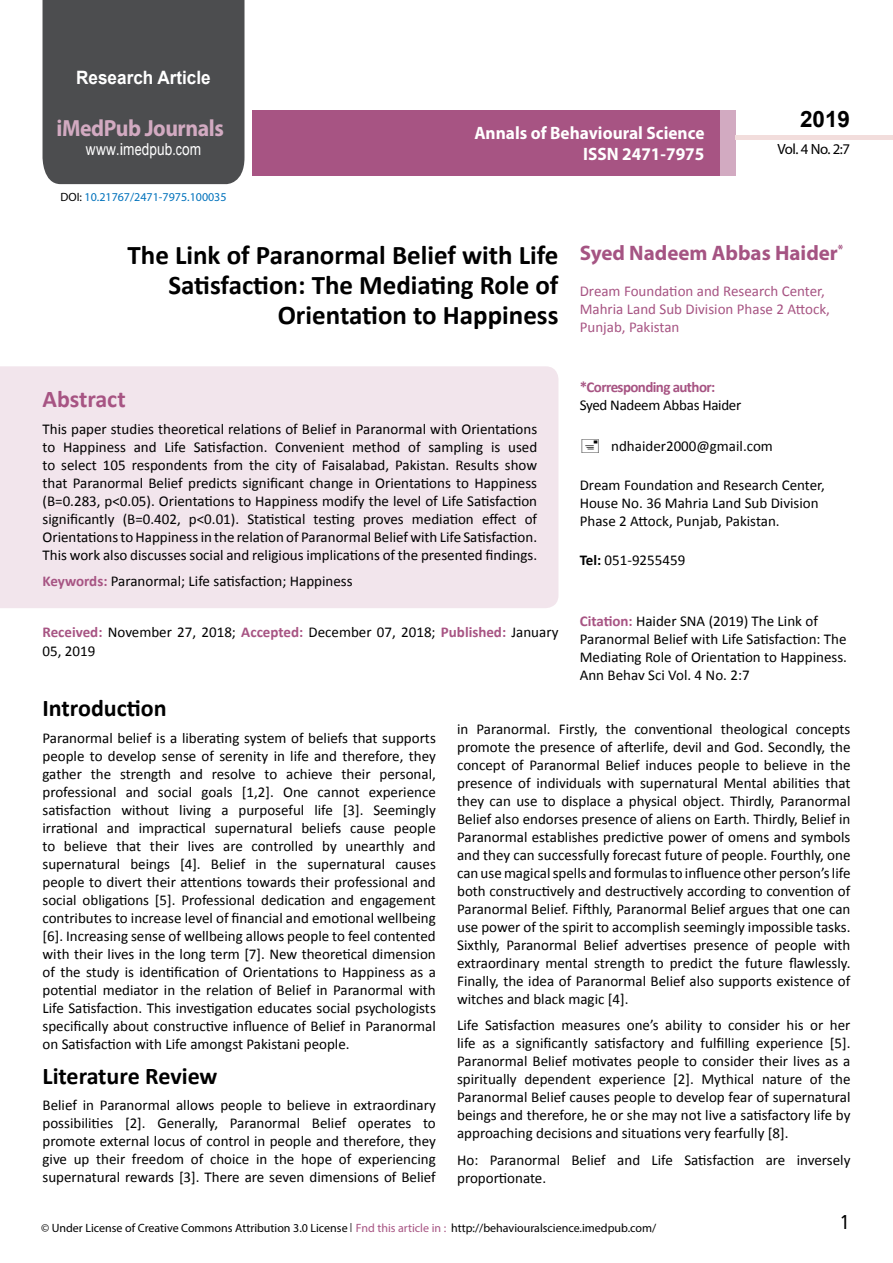
<style>
.page{position:relative;width:893px;height:1263px;background:#fff}
.page>*{position:absolute;margin:0;border:0;box-sizing:border-box;transform-origin:0 0}
.t1{font:700 27px/29.7px "Calibri";color:#000;text-align:right}
.t2{font:25.5px "Tunga";color:#000}
.t3{font:700 24px "Calibri";color:#000}
.t4{font:700 24px "Calibri";color:#a75483}
.t5{font:700 23.4px "Myriad Pro";letter-spacing:-.02em;color:#d2aac1;scale:.93 1}
.t6{font:700 22.5px "Arial";color:#000}
.t7{font:700 21px "Myriad Pro";color:#a55483}
.t8{font:700 18.45px "Arial";color:#fff;scale:.93 1}
.t9{font:700 18px/21.6px "Myriad Pro";color:#fff;text-align:right;scale:.96 1}
.t10{font:16.5px "Arial";letter-spacing:.01em;color:#fff;scale:.83 1}
.t11{font:15px/18px "Calibri";color:#000;text-align:justify}
.t12{font:15px/18px "Calibri";color:#a75483}
.t13{font:700 15px "Calibri";letter-spacing:-.04em;color:#a75483}
.t14{font:15px "Calibri";letter-spacing:-.02em;color:#000}
.t15{font:14.85px "Myriad Pro";color:#000}
.t16{font:12px "Myriad Pro";color:#000}
.t17{font:12px "Myriad Pro";color:#0072bc}
.s1{font-family:"Calibri"}
.s2{color:#000}
.s3{font-weight:700;color:#a75483}
.s4{font-weight:700}
.s5{font-family:"Tunga"}
.s6{color:#a75483}
</style>
<div class="page">
<div style="left:252px;top:110px;width:469px;height:66px;background:#a75483"></div>
<div style="left:720px;top:110px;width:16px;height:66px;background:#d2aac1"></div>
<div style="left:43px;top:0;width:201px;height:184px;background:#4c4d4f"></div>
<div style="left:736px;top:135px;width:157px;height:5px;background:#f2dddc"></div>
<div style="left:0;top:366px;width:558px;height:242px;background:#f2e5ec"></div>
<p class="t8" style="left:76px;top:65px;width:146px">Research Article</p>
<h3 class="t5" style="left:57px;top:113px;width:181px">iMedPub Journals</h3>
<p class="t10" style="left:86px;top:139px;width:140px">www<span class="s1">.</span>imedpub<span class="s1">.</span>com</p>
<p class="t17" style="left:60px;top:190px;width:168px"><span class="s2">DOI:</span> 10.21767/2471-7975.100035</p>
<p class="t9" style="left:474px;top:121px;width:241px">Annals of Behavioural Science<br>ISSN 2471-7975</p>
<h3 class="t6" style="left:800px;top:104px;width:52px">2019</h3>
<p class="t15" style="left:778px;top:140px;width:74px">Vol. 4 No. 2:7</p>
<h1 class="t1" style="left:128px;top:241px;width:432px">The Link of Paranormal Belief with Life<br>Satisfaction: The Mediating Role of<br>Orientation to Happiness</h1>
<h3 class="t4" style="left:43px;top:384px;width:85px">Abstract</h3>
<p class="t11" style="left:43px;top:420px;width:496px">This paper studies theoretical relations of Belief in Paranormal with Orientations to Happiness and Life Satisfaction. Convenient method of sampling is used to select 105 respondents from the city of Faisalabad, Pakistan. Results show that Paranormal Belief predicts significant change in Orientations to Happiness (B=0.283, p&lt;0.05). Orientations to Happiness modify the level of Life Satisfaction significantly (B=0.402, p&lt;0.01). Statistical testing proves mediation effect of Orientations to Happiness in the relation of Paranormal Belief with Life Satisfaction.<br>This work also discusses social and religious implications of the presented findings.</p>
<p class="t11" style="left:43px;top:572px;width:312px"><span class="s3">Keywords:</span> Paranormal; Life satisfaction; Happiness</p>
<p class="t11" style="left:43px;top:623px;width:517px;line-height:18.8px"><span class="s3">Received:</span> November 27, 2018; <span class="s3">Accepted:</span> December 07, 2018; <span class="s3">Published:</span> January<br>05, 2019</p>
<h3 class="t7" style="left:580px;top:239px;width:265px">Syed Nadeem Abbas Haider<sup>*</sup></h3>
<p class="t12" style="left:580px;top:282px;width:252px">Dream Foundation and Research Center,<br>Mahria Land Sub Division Phase 2 Attock,<br>Punjab, Pakistan</p>
<p class="t13" style="left:580px;top:378px;width:137px">*Corresponding author:</p>
<p class="t14" style="left:580px;top:396px;width:163px">Syed Nadeem Abbas Haider</p>
<p class="t11" style="left:611px;top:437px;width:163px">ndhaider2000@gmail.com</p>
<p class="t11" style="left:580px;top:476px;width:247px;text-align:left">Dream Foundation and Research Center,<br>House No. 36 Mahria Land Sub Division<br>Phase 2 Attock, Punjab, Pakistan.</p>
<p class="t11" style="left:580px;top:551px;width:107px"><span class="s4">Tel:</span> 051-9255459</p>
<p class="t11" style="left:580px;top:612px;width:269px;text-align:left"><span class="s3">Citation:</span> Haider SNA (2019) The Link of Paranormal Belief with Life Satisfaction: The Mediating Role of Orientation to Happiness.<br>Ann Behav Sci Vol. 4 No. 2:7</p>
<h3 class="t3" style="left:43px;top:693px;width:126px">Introduction</h3>
<p class="t11" style="left:43px;top:729px;width:395px">Paranormal belief is a liberating system of beliefs that supports people to develop sense of serenity in life and therefore, they gather the strength and resolve to achieve their personal, professional and social goals [1,2]. One cannot experience satisfaction without living a purposeful life [3]. Seemingly irrational and impractical supernatural beliefs cause people to believe that their lives are controlled by unearthly and supernatural beings [4]. Belief in the supernatural causes people to divert their attentions towards their professional and social obligations [5]. Professional dedication and engagement contributes to increase level of financial and emotional wellbeing [6]. Increasing sense of wellbeing allows people to feel contented with their lives in the long term [7]. New theoretical dimension of the study is identification of Orientations to Happiness as a potential mediator in the relation of Belief in Paranormal with Life Satisfaction. This investigation educates social psychologists specifically about constructive influence of Belief in Paranormal on Satisfaction with Life amongst Pakistani people.</p>
<h3 class="t3" style="left:43px;top:1060px;width:176px">Literature Review</h3>
<p class="t11" style="left:43px;top:1096px;width:395px">Belief in Paranormal allows people to believe in extraordinary possibilities [2]. Generally, Paranormal Belief operates to promote external locus of control in people and therefore, they give up their freedom of choice in the hope of experiencing supernatural rewards [3]. There are seven dimensions of Belief</p>
<p class="t11" style="left:457px;top:720px;width:395px">in Paranormal. Firstly, the conventional theological concepts promote the presence of afterlife, devil and God. Secondly, the concept of Paranormal Belief induces people to believe in the presence of individuals with supernatural Mental abilities that they can use to displace a physical object. Thirdly, Paranormal Belief also endorses presence of aliens on Earth. Thirdly, Belief in Paranormal establishes predictive power of omens and symbols and they can successfully forecast future of people. Fourthly, one can use magical spells and formulas to influence other person’s life both constructively and destructively according to convention of Paranormal Belief. Fifthly, Paranormal Belief argues that one can use power of the spirit to accomplish seemingly impossible tasks.<br>Sixthly, Paranormal Belief advertises presence of people with extraordinary mental strength to predict the future flawlessly.<br>Finally, the idea of Paranormal Belief also supports existence of witches and black magic [4].</p>
<p class="t11" style="left:457px;top:1016px;width:395px">Life Satisfaction measures one’s ability to consider his or her life as a significantly satisfactory and fulfilling experience [5].<br>Paranormal Belief motivates people to consider their lives as a spiritually dependent experience [2]. Mythical nature of the Paranormal Belief causes people to develop fear of supernatural beings and therefore, he or she may not live a satisfactory life by approaching decisions and situations very fearfully [8].</p>
<p class="t11" style="left:457px;top:1151px;width:395px">Ho: Paranormal Belief and Life Satisfaction are inversely proportionate.</p>
<p class="t16" style="left:41px;top:1220px;width:617px">© Under License of Creative Commons Attribution 3.0 License <span class="s5">|</span> <span class="s6">Fnd this article in :</span> http://behaviouralscience.imedpub.com/</p>
<h2 class="t2" style="left:841px;top:1205px;width:9px">1</h2>
</div>
